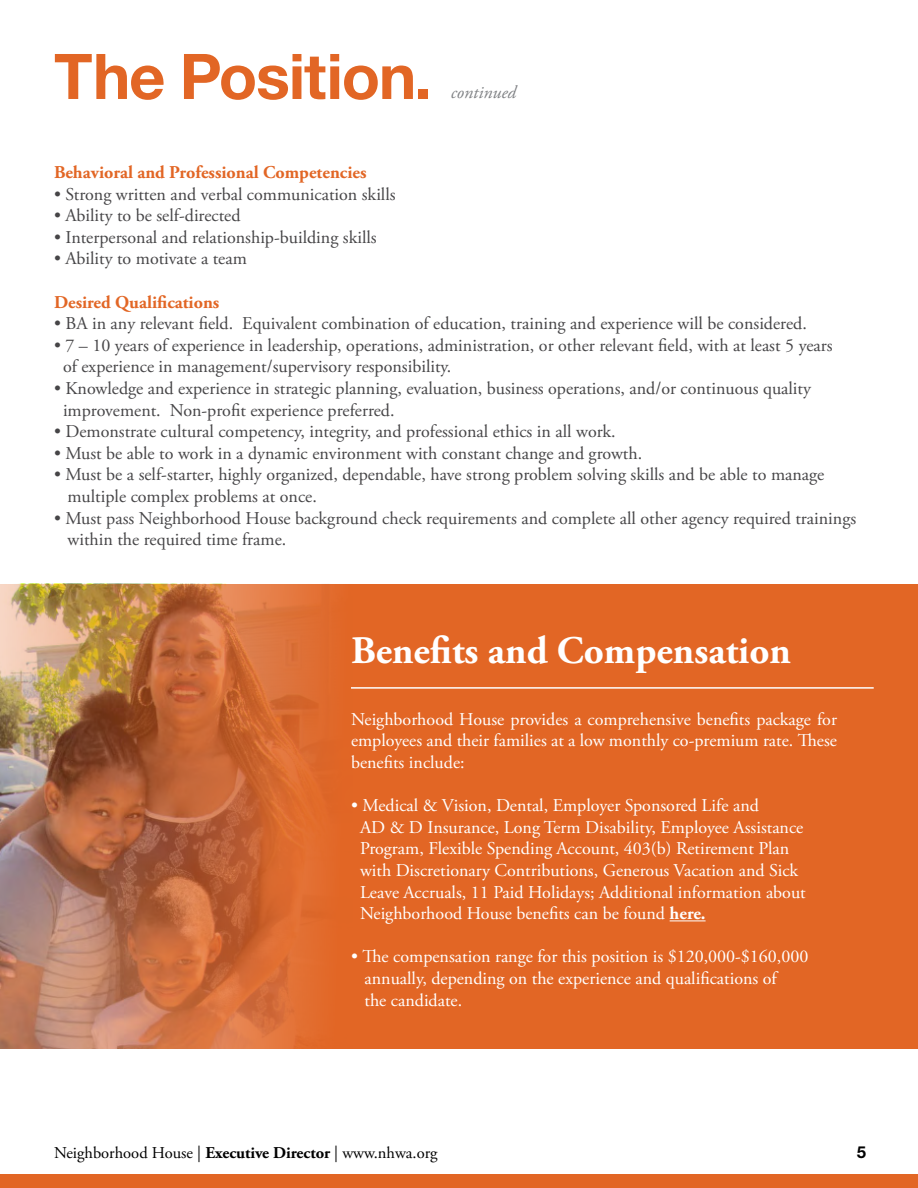
<style>
.page{position:relative;width:918px;height:1188px;background:#fff}
.page>*{position:absolute;margin:0;border:0;box-sizing:border-box;transform-origin:0 0}
.t1{font:63px "Helv Neue Boldfor IBM";color:#e26625}
.t2{font:700 39px "Adobe Garamond Pro";color:#fff}
.t3{font:18px/21.6px "Adobe Garamond Pro";color:#464547}
.t4{font:18px/21.6px "Adobe Garamond Pro";color:#fff}
.t5{font:700 18px "Adobe Garamond Pro";color:#e26625}
.t6{font:italic 18px "Adobe Garamond Pro";color:#808285}
.t7{font:16.5px "Adobe Garamond Pro";color:#000}
.t8{font:16.5px "Helv Neue Boldfor IBM";color:#000}
.s1{font-weight:700}
</style>
<div class="page">
<div style="left:0;top:1174px;width:918px;height:14px;background:#e26625"></div>
<div style="left:0;top:584px;width:918px;height:464px;background:#e26625"></div>
<hr style="left:670px;top:920px;width:36px;height:1px;background:#fff">
<img style="left:0;top:584px;width:324px;height:464px">
<hr style="left:351px;top:687px;width:523px;height:2px;background:#fff">
<h1 class="t1" style="left:54px;top:37px;width:378px">The Position.</h1>
<p class="t6" style="left:451px;top:81px;width:67px">continued</p>
<p class="t5" style="left:54px;top:162px;width:314px">Behavioral and Professional Competencies</p>
<p class="t3" style="left:54px;top:184px;width:343px">• Strong written and verbal communication skills</p>
<p class="t3" style="left:54px;top:205px;width:188px">• Ability to be self-directed</p>
<p class="t3" style="left:54px;top:227px;width:324px">• Interpersonal and relationship-building skills</p>
<p class="t3" style="left:54px;top:249px;width:194px">• Ability to motivate a team</p>
<p class="t5" style="left:54px;top:291px;width:167px">Desired Qualifications</p>
<p class="t3" style="left:54px;top:313px;width:754px">• BA in any relevant field. Equivalent combination of education, training and experience will be considered.</p>
<p class="t3" style="left:63px;top:335px;width:771px;text-indent:-9px">• 7 – 10 years of experience in leadership, operations, administration, or other relevant field, with at least 5 years of experience in management/supervisory responsibility.</p>
<p class="t3" style="left:63px;top:378px;width:749px;text-indent:-9px">• Knowledge and experience in strategic planning, evaluation, business operations, and/or continuous quality improvement. Non-profit experience preferred.</p>
<p class="t3" style="left:54px;top:421px;width:563px">• Demonstrate cultural competency, integrity, and professional ethics in all work.</p>
<p class="t3" style="left:54px;top:443px;width:590px">• Must be able to work in a dynamic environment with constant change and growth.</p>
<p class="t3" style="left:68px;top:465px;width:758px;text-indent:-14px">• Must be a self-starter, highly organized, dependable, have strong problem solving skills and be able to manage multiple complex problems at once.</p>
<p class="t3" style="left:68px;top:508px;width:790px;text-indent:-14px">• Must pass Neighborhood House background check requirements and complete all other agency required trainings within the required time frame.</p>
<h2 class="t2" style="left:351px;top:628px;width:441px">Benefits and Compensation</h2>
<p class="t4" style="left:351px;top:709px;width:487px;text-align:justify">Neighborhood House provides a comprehensive benefits package for employees and their families at a low monthly co-premium rate. These benefits include:</p>
<p class="t4" style="left:360px;top:795px;width:447px;text-indent:-9px">• Medical &amp; Vision, Dental, Employer Sponsored Life and<br>AD &amp; D Insurance, Long Term Disability, Employee Assistance Program, Flexible Spending Account, 403(b) Retirement Plan with Discretionary Contributions, Generous Vacation and Sick Leave Accruals, 11 Paid Holidays; Additional information about Neighborhood House benefits can be found <span class="s1">here.</span></p>
<p class="t4" style="left:364px;top:946px;width:445px;text-indent:-14px">• The compensation range for this position is $120,000-$160,000 annually, depending on the experience and qualifications of<br>the candidate.</p>
<p class="t7" style="left:54px;top:1143px;width:385px">Neighborhood House | <span class="s1">Executive Director</span> | www.nhwa.org</p>
<p class="t8" style="left:857px;top:1141px;width:11px">5</p>
</div>
